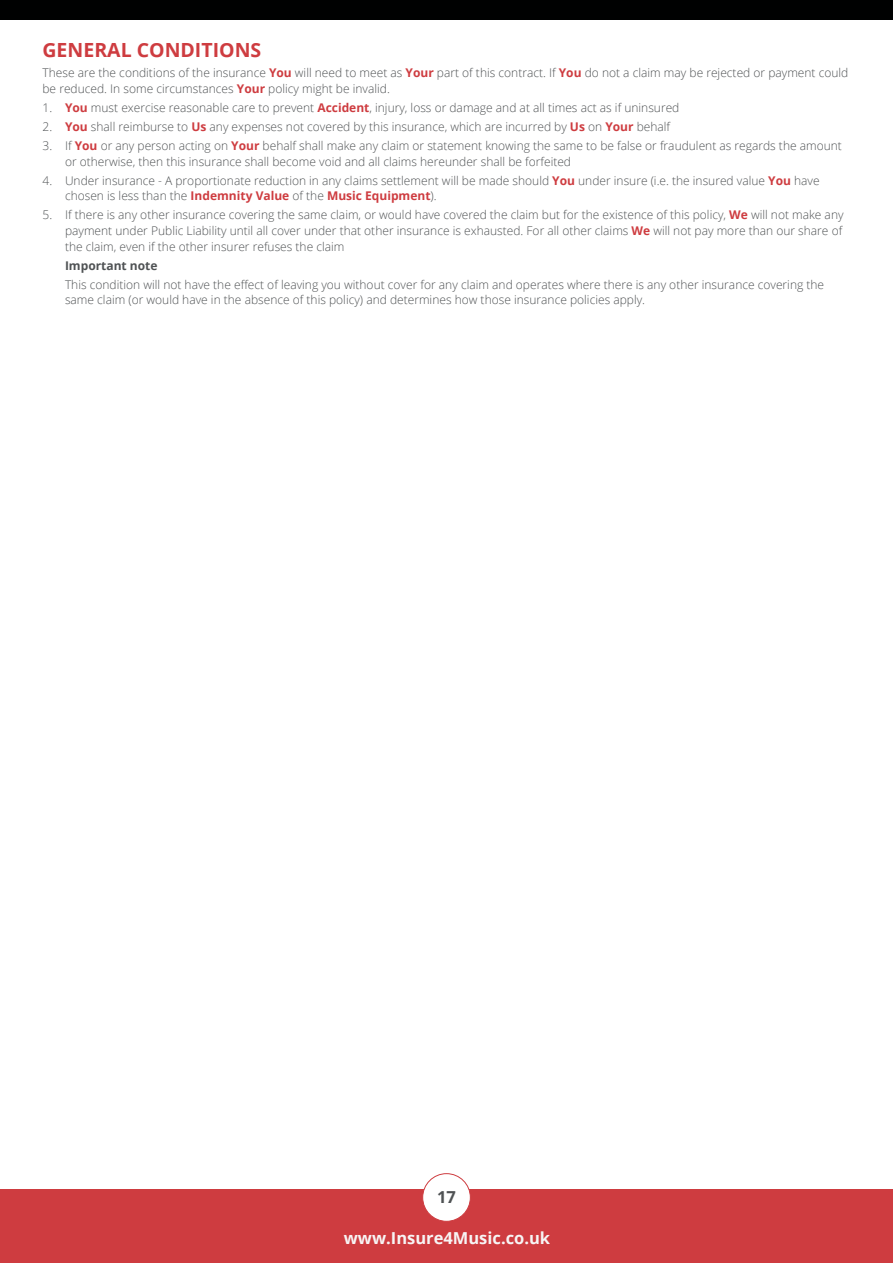
<style>
.page{position:relative;width:893px;height:1263px;background:#fff}
.page>*{position:absolute;margin:0;border:0;box-sizing:border-box;transform-origin:0 0}
.t1{font:700 19.5px "Open Sans";color:#ce3c40}
.t2{font:700 16.5px "Open Sans";color:#f7f5f5}
.t3{font:700 16.5px "Open Sans";color:#4f5254}
.t4{font:300 12px/15.8px "Open Sans";color:#4f5254}
.t5{font:700 12px "Open Sans";color:#4f5254}
.s1{font-weight:700;color:#ce3c40}
</style>
<div class="page">
<div style="left:0;top:1189px;width:893px;height:74px;background:#ce3c40"></div>
<div style="left:423px;top:1174px;width:47px;height:47px;background:#fff;border-radius:50%"></div>
<div style="left:422px;top:1173px;width:49px;height:48px;border:1px solid #ce3c40;border-radius:50%"></div>
<div style="left:0;top:0;width:893px;height:19px;background:#000101"></div>
<h1 class="t1" style="left:43px;top:37px;width:220px">GENERAL CONDITIONS</h1>
<p class="t4" style="left:43px;top:65px;width:807px">These are the conditions of the insurance <span class="s1">You</span> will need to meet as <span class="s1">Your</span> part of this contract. If <span class="s1">You</span> do not a claim may be rejected or payment could be reduced. In some circumstances <span class="s1">Your</span> policy might be invalid.</p>
<p class="t4" style="left:43px;top:100px;width:638px">1. <span class="s1">You</span> must exercise reasonable care to prevent <span class="s1">Accident</span>, injury, loss or damage and at all times act as if uninsured</p>
<p class="t4" style="left:43px;top:119px;width:629px">2. <span class="s1">You</span> shall reimburse to <span class="s1">Us</span> any expenses not covered by this insurance, which are incurred by <span class="s1">Us</span> on <span class="s1">Your</span> behalf</p>
<p class="t4" style="left:65px;top:137px;width:778px;text-indent:-22px">3. If <span class="s1">You</span> or any person acting on <span class="s1">Your</span> behalf shall make any claim or statement knowing the same to be false or fraudulent as regards the amount or otherwise, then this insurance shall become void and all claims hereunder shall be forfeited</p>
<p class="t4" style="left:65px;top:172px;width:756px;text-indent:-23px">4. Under insurance - A proportionate reduction in any claims settlement will be made should <span class="s1">You</span> under insure (i.e. the insured value <span class="s1">You</span> have chosen is less than the <span class="s1">Indemnity Value</span> of the <span class="s1">Music Equipment</span>).</p>
<p class="t4" style="left:65px;top:207px;width:780px;text-align:justify;text-indent:-22px">5. If there is any other insurance covering the same claim, or would have covered the claim but for the existence of this policy, <span class="s1">We</span> will not make any payment under Public Liability until all cover under that other insurance is exhausted. For all other claims <span class="s1">We</span> will not pay more than our share of the claim, even if the other insurer refuses the claim</p>
<p class="t5" style="left:65px;top:257px;width:94px">Important note</p>
<p class="t4" style="left:65px;top:276px;width:761px">This condition will not have the effect of leaving you without cover for any claim and operates where there is any other insurance covering the same claim (or would have in the absence of this policy) and determines how those insurance policies apply.</p>
<h2 class="t3" style="left:437px;top:1185px;width:20px">17</h2>
<h2 class="t2" style="left:344px;top:1226px;width:208px">www.Insure4Music.co.uk</h2>
</div>
